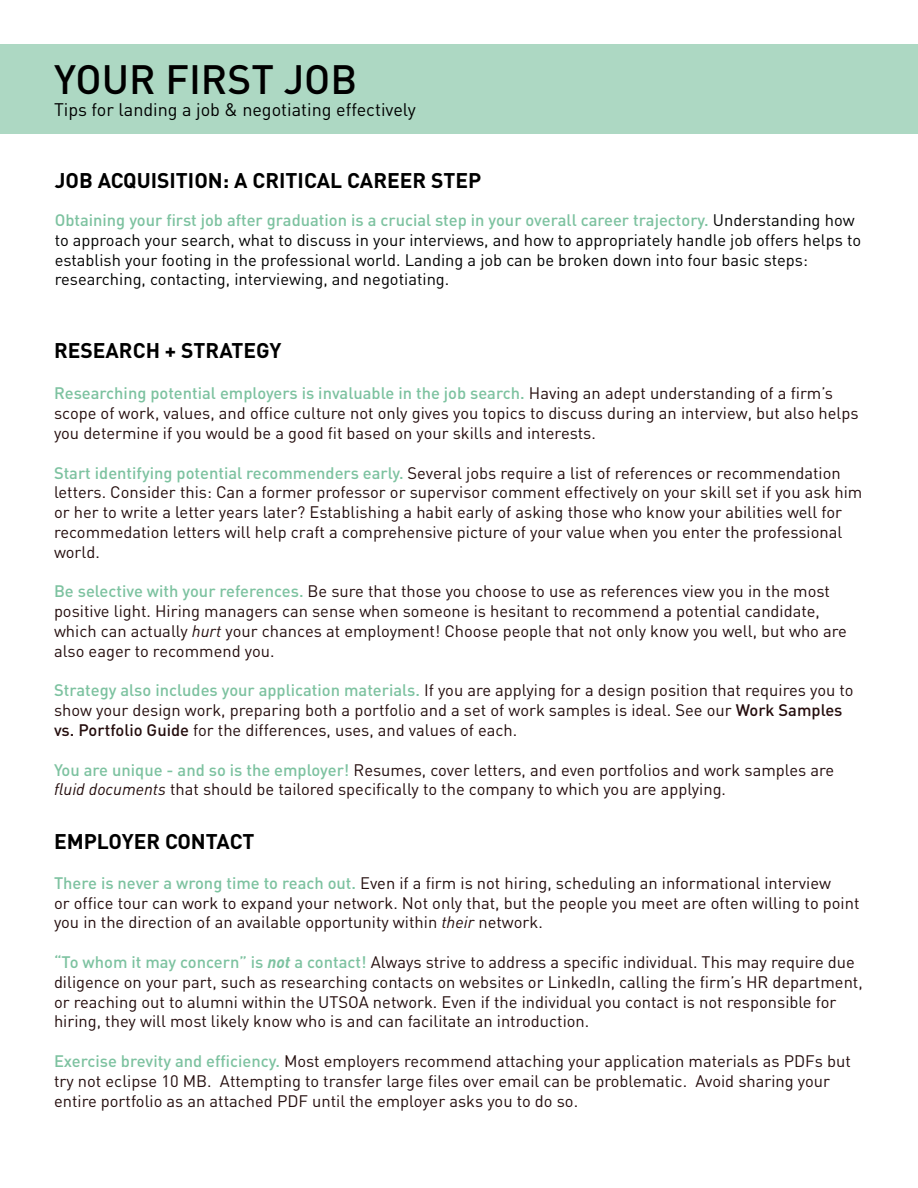
<style>
.page{position:relative;width:918px;height:1188px;background:#fff}
.page>*{position:absolute;margin:0;border:0;box-sizing:border-box;transform-origin:0 0}
.t1{font:500 40.5px "DINOT";color:#000}
.t2{font:700 21px "DINOT";color:#000}
.t3{font:18px "DINOT";color:#000}
.t4{font:16.5px/19.8px "DINOT";color:#240d0d}
.t5{font:16.5px/19.8px "DINOT";color:#000}
.s1{font-weight:500;color:#7dc2a0}
.s2{font-style:italic}
.s3{font-weight:500}
.s4{font-weight:700;font-style:italic;color:#7dc2a0}
</style>
<div class="page">
<div style="left:0;top:44px;width:918px;height:90px;background:#add8c3"></div>
<h1 class="t1" style="left:54px;top:52px;width:305px">YOUR FIRST JOB</h1>
<p class="t3" style="left:54px;top:97px;width:363px">Tips for landing a job &amp; negotiating effectively</p>
<p class="t2" style="left:55px;top:166px;width:428px">JOB ACQUISITION: A CRITICAL CAREER STEP</p>
<p class="t5" style="left:55px;top:210px;width:808px"><span class="s1">Obtaining your first job after graduation is a crucial step in your overall career trajectory.</span> Understanding how to approach your search, what to discuss in your interviews, and how to appropriately handle job offers helps to establish your footing in the professional world. Landing a job can be broken down into four basic steps: researching, contacting, interviewing, and negotiating.</p>
<p class="t2" style="left:54px;top:336px;width:229px">RESEARCH + STRATEGY</p>
<p class="t4" style="left:54px;top:383px;width:806px"><span class="s1">Researching potential employers is invaluable in the job search.</span> Having an adept understanding of a firm’s scope of work, values, and office culture not only gives you topics to discuss during an interview, but also helps you determine if you would be a good fit based on your skills and interests.</p>
<p class="t4" style="left:54px;top:462px;width:810px"><span class="s1">Start identifying potential recommenders early.</span> Several jobs require a list of references or recommendation letters. Consider this: Can a former professor or supervisor comment effectively on your skill set if you ask him or her to write a letter years later? Establishing a habit early of asking those who know your abilities well for recommedation letters will help craft a comprehensive picture of your value when you enter the professional world.</p>
<p class="t4" style="left:54px;top:581px;width:794px"><span class="s1">Be selective with your references.</span> Be sure that those you choose to use as references view you in the most positive light. Hiring managers can sense when someone is hesitant to recommend a potential candidate, which can actually <span class="s2">hurt</span> your chances at employment! Choose people that not only know you well, but who are also eager to recommend you.</p>
<p class="t4" style="left:54px;top:680px;width:801px"><span class="s1">Strategy also includes your application materials.</span> If you are applying for a design position that requires you to show your design work, preparing both a portfolio and a set of work samples is ideal. See our <span class="s3">Work Samples vs. Portfolio Guide</span> for the differences, uses, and values of each.</p>
<p class="t4" style="left:54px;top:759px;width:782px"><span class="s1">You are unique - and so is the employer!</span> Resumes, cover letters, and even portfolios and work samples are <span class="s2">fluid documents</span> that should be tailored specifically to the company to which you are applying.</p>
<p class="t2" style="left:54px;top:827px;width:202px">EMPLOYER CONTACT</p>
<p class="t4" style="left:54px;top:872px;width:807px"><span class="s1">There is never a wrong time to reach out.</span> Even if a firm is not hiring, scheduling an informational interview<br>or office tour can work to expand your network. Not only that, but the people you meet are often willing to point you in the direction of an available opportunity within <span class="s2">their</span> network.</p>
<p class="t4" style="left:54px;top:951px;width:810px"><span class="s1">“To whom it may concern” is</span> <span class="s4">not</span> <span class="s1">a contact!</span> Always strive to address a specific individual. This may require due diligence on your part, such as researching contacts on websites or LinkedIn, calling the firm’s HR department, or reaching out to alumni within the UTSOA network. Even if the individual you contact is not responsible for hiring, they will most likely know who is and can facilitate an introduction.</p>
<p class="t4" style="left:54px;top:1050px;width:798px"><span class="s1">Exercise brevity and efficiency.</span> Most employers recommend attaching your application materials as PDFs but try not eclipse 10 MB. Attempting to transfer large files over email can be problematic. Avoid sharing your entire portfolio as an attached PDF until the employer asks you to do so.</p>
</div>
